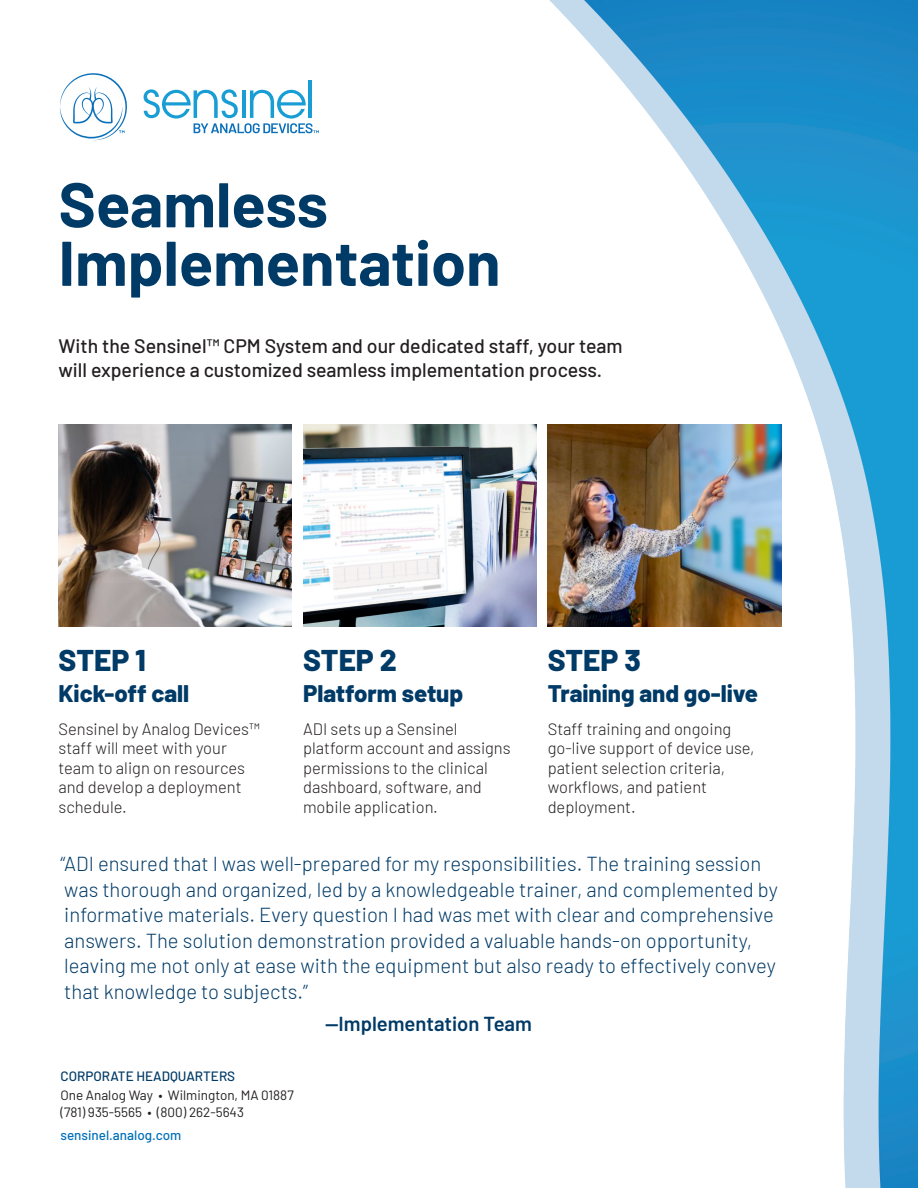
<style>
.page{position:relative;width:918px;height:1188px;background:#fff}
.page>*{position:absolute;margin:0;border:0;box-sizing:border-box;transform-origin:0 0}
.t1{font:700 63px/58.5px "Barlow";color:#003a66}
.t2{font:800 30px "Barlow";color:#003a66}
.t3{font:800 24px "Barlow";color:#003a66}
.t4{font:300 20.25px/25.5px "Barlow";color:#003a66}
.t5{font:600 20.25px "Barlow";color:#003a66}
.t6{font:500 19.5px/24px "Barlow";color:#231f20}
.t7{font:300 16.5px/19.5px "Barlow";color:#231f20}
.t8{font:13.5px/16.5px "Barlow";color:#231f20}
.t9{font:500 13.5px "Barlow";color:#003a66}
.t10{font:500 13.5px "Barlow";color:#006fb9}
</style>
<div class="page">
<hr style="left:309px;top:81px;width:3px;height:37px;background:#189dd4">
<svg style="left:144px;top:89px;width:175px;height:44px"></svg>
<svg style="left:60px;top:73px;width:67px;height:67px"></svg>
<img style="left:58px;top:425px;width:234px;height:201px">
<img style="left:303px;top:425px;width:201px;height:201px">
<img style="left:504px;top:0;width:414px;height:1188px">
<img style="left:548px;top:425px;width:233px;height:201px">
<p class="t1" style="left:58px;top:171px;width:444px">Seamless<br>Implementation</p>
<p class="t6" style="left:58px;top:333px;width:566px">With the Sensinel™ CPM System and our dedicated staff, your team will experience a customized seamless implementation process.</p>
<p class="t2" style="left:58px;top:638px;width:89px">STEP 1</p>
<p class="t3" style="left:58px;top:675px;width:132px">Kick-off call</p>
<p class="t7" style="left:58px;top:718px;width:203px">Sensinel by Analog Devices™ staff will meet with your team to align on resources and develop a deployment schedule.</p>
<p class="t2" style="left:303px;top:638px;width:95px">STEP 2</p>
<p class="t3" style="left:303px;top:675px;width:162px">Platform setup</p>
<p class="t7" style="left:303px;top:718px;width:209px">ADI sets up a Sensinel platform account and assigns permissions to the clinical dashboard, software, and mobile application.</p>
<p class="t2" style="left:548px;top:638px;width:95px">STEP 3</p>
<p class="t3" style="left:548px;top:675px;width:212px">Training and go-live</p>
<p class="t7" style="left:548px;top:718px;width:208px">Staff training and ongoing go-live support of device use, patient selection criteria, workflows, and patient deployment.</p>
<p class="t4" style="left:60px;top:850px;width:719px">“ADI ensured that I was well-prepared for my responsibilities. The training session was thorough and organized, led by a knowledgeable trainer, and complemented by informative materials. Every question I had was met with clear and comprehensive answers. The solution demonstration provided a valuable hands-on opportunity, leaving me not only at ease with the equipment but also ready to effectively convey that knowledge to subjects.”</p>
<p class="t5" style="left:325px;top:1009px;width:208px">—Implementation Team</p>
<p class="t9" style="left:60px;top:1066px;width:176px">CORPORATE HEADQUARTERS</p>
<p class="t8" style="left:60px;top:1086px;width:235px">One Analog Way • Wilmington, MA 01887 (781) 935-5565 • (800) 262-5643</p>
<p class="t10" style="left:60px;top:1125px;width:122px">sensinel.analog.com</p>
</div>
